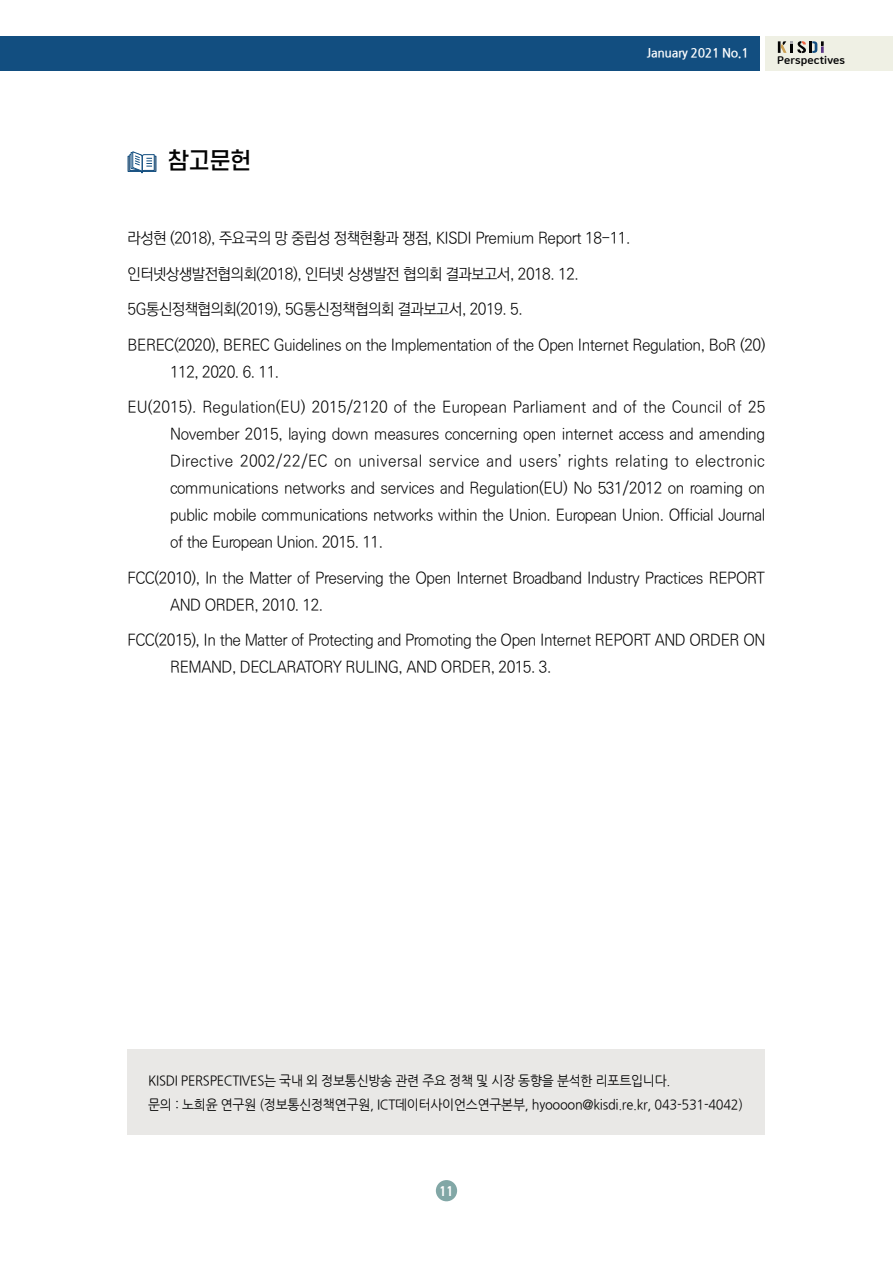
<style>
.page{position:relative;width:893px;height:1263px;background:#fff}
.page>*{position:absolute;margin:0;border:0;box-sizing:border-box;transform-origin:0 0}
.t1{font:500 22.5px "S Core Dream 5";color:#030303}
.t2{font:300 15.75px/27px "Ko Pub World Dotum";letter-spacing:-.03em;color:#030303}
.t3{font:600 14.25px "DIN2014";color:#fff}
.t4{font:13.5px/24px "Nanum Gothic";letter-spacing:-.02em;color:#030303;scale:.95 1}
.t5{font:700 12.75px "Nanum Gothic";letter-spacing:-.03em;color:#fff}
.t6{font:10.65px "Nanum Square Round EB";letter-spacing:.01em;color:#030303}
</style>
<div class="page">
<svg style="left:128px;top:156px;width:28px;height:16px"></svg>
<svg style="left:129px;top:151px;width:26px;height:23px"></svg>
<div style="left:128px;top:1049px;width:637px;height:86px;background:#e9e8e6"></div>
<div style="left:436px;top:1180px;width:21px;height:21px;background:#82a7a6;border-radius:50%"></div>
<div style="left:765px;top:36px;width:128px;height:35px;background:#eff0e4"></div>
<div style="left:0;top:36px;width:760px;height:35px;background:#124e80"></div>
<svg style="left:778px;top:41px;width:46px;height:12px"></svg>
<p class="t5" style="left:647px;top:47px;width:103px">January 2021 No.1</p>
<p class="t6" style="left:777px;top:54px;width:69px">Perspectives</p>
<h1 class="t1" style="left:168px;top:144px;width:86px">참고문헌</h1>
<p class="t2" style="left:128px;top:225px;width:504px">라성현 (2018), 주요국의 망 중립성 정책현황과 쟁점, KISDI Premium Report 18-11.</p>
<p class="t2" style="left:128px;top:261px;width:453px">인터넷상생발전협의회(2018), 인터넷 상생발전 협의회 결과보고서, 2018. 12.</p>
<p class="t2" style="left:128px;top:296px;width:397px">5G통신정책협의회(2019), 5G통신정책협의회 결과보고서, 2019. 5.</p>
<p class="t2" style="left:170px;top:332px;width:597px;text-indent:-43px">BEREC(2020), BEREC Guidelines on the Implementation of the Open Internet Regulation, BoR (20)<br>112, 2020. 6. 11.</p>
<p class="t2" style="left:170px;top:394px;width:597px;text-align:justify;text-indent:-43px">EU(2015). Regulation(EU) 2015/2120 of the European Parliament and of the Council of 25<br>November 2015, laying down measures concerning open internet access and amending Directive 2002/22/EC on universal service and users’ rights relating to electronic communications networks and services and Regulation(EU) No 531/2012 on roaming on public mobile communications networks within the Union. European Union. Official Journal of the European Union. 2015. 11.</p>
<p class="t2" style="left:170px;top:565px;width:596px;text-indent:-43px">FCC(2010), In the Matter of Preserving the Open Internet Broadband Industry Practices REPORT<br>AND ORDER, 2010. 12.</p>
<p class="t2" style="left:170px;top:627px;width:597px;text-indent:-43px">FCC(2015), In the Matter of Protecting and Promoting the Open Internet REPORT AND ORDER ON<br>REMAND, DECLARATORY RULING, AND ORDER, 2015. 3.</p>
<p class="t4" style="left:148px;top:1068px;width:628px">KISDI PERSPECTIVES는 국내․ 외 정보통신방송 관련 주요 정책 및 시장 동향을 분석한 리포트입니다.<br>문의 : 노희윤 연구원 (정보통신정책연구원, ICT데이터사이언스연구본부, hyoooon@kisdi.re.kr, 043-531-4042)</p>
<p class="t3" style="left:439px;top:1181px;width:16px">11</p>
</div>
